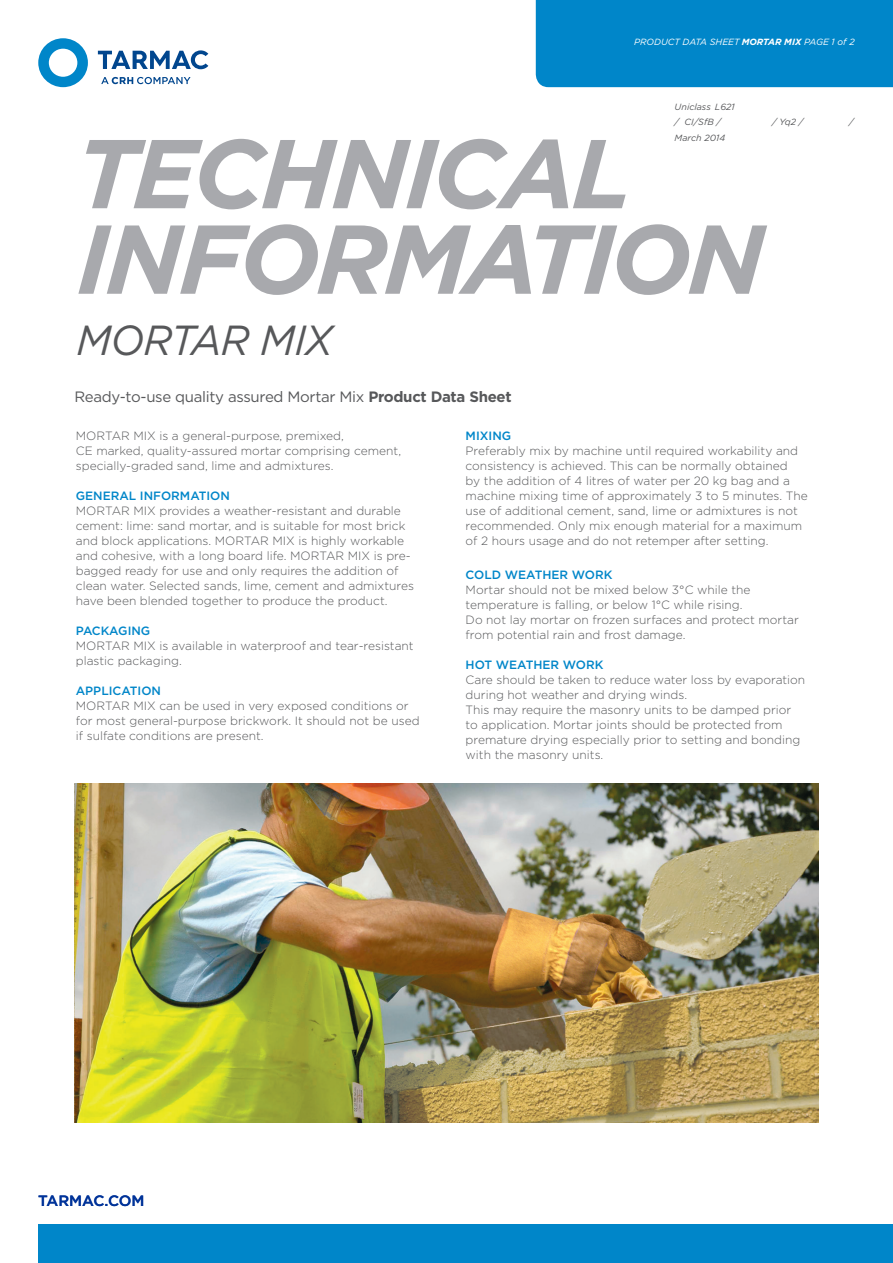
<style>
.page{position:relative;width:893px;height:1263px;background:#fff}
.page>*{position:absolute;margin:0;border:0;box-sizing:border-box;transform-origin:0 0}
.t1{font:italic 700 97.5px "Gotham";letter-spacing:-.04em;color:#a8a9ad}
.t2{font:italic 42px "Gotham";letter-spacing:-.025em;color:#57585a;scale:.96 1}
.t3{font:15px "Gotham";letter-spacing:-.02em;color:#57585a}
.t4{font:500 15px "Gotham";color:#039}
.DS_Intro_body_01{font:300 12px/15px "Gotham";color:#57585a}
.DS_Body_head_01{font:500 12px "Gotham";color:#0086c9}
.t5{font:italic 9px "Gotham";color:#57585a}
.t6{font:italic 9px "Gotham";color:#fff}
.s1{font-weight:700}
</style>
<div class="page">
<div style="left:38px;top:1225px;width:855px;height:38px;background:#0086c9"></div>
<svg style="left:101px;top:77px;width:90px;height:7px"></svg>
<svg style="left:98px;top:50px;width:110px;height:19px"></svg>
<svg style="left:38px;top:38px;width:50px;height:49px"></svg>
<div style="left:536px;top:0;width:357px;height:87px;background:#0086c9"></div>
<img style="left:74px;top:783px;width:745px;height:340px">
<p class="t6" style="left:634px;top:37px;width:222px">PRODUCT DATA SHEET <span class="s1">MORTAR MIX</span> PAGE 1 of 2</p>
<p class="t5" style="left:675px;top:101px;width:62px">Uniclass L621</p>
<p class="t5" style="left:675px;top:116px;width:48px">/ CI/SfB /</p>
<p class="t5" style="left:772px;top:116px;width:33px">/ Yq2 /</p>
<p class="t5" style="left:849px;top:116px;width:6px">/</p>
<p class="t5" style="left:675px;top:132px;width:52px">March 2014</p>
<p class="t1" style="left:77px;top:109px;width:558px">TECHNICAL</p>
<p class="t1" style="left:77px;top:195px;width:689px">INFORMATION</p>
<p class="t2" style="left:77px;top:313px;width:269px">MORTAR MIX</p>
<p class="t3" style="left:74px;top:387px;width:439px">Ready-to-use quality assured Mortar Mix <span class="s1">Product Data Sheet</span></p>
<p class="DS_Intro_body_01" style="left:76px;top:428px;width:269px">MORTAR MIX is a general-purpose, premixed,</p>
<p class="DS_Intro_body_01" style="left:76px;top:443px;width:327px">CE marked, quality-assured mortar comprising cement, specially-graded sand, lime and admixtures.</p>
<p class="DS_Body_head_01" style="left:76px;top:488px;width:156px">GENERAL INFORMATION</p>
<p class="DS_Intro_body_01" style="left:76px;top:503px;width:340px">MORTAR MIX provides a weather-resistant and durable cement: lime: sand mortar, and is suitable for most brick and block applications. MORTAR MIX is highly workable and cohesive, with a long board life. MORTAR MIX is pre&shy;bagged ready for use and only requires the addition of clean water. Selected sands, lime, cement and admixtures have been blended together to produce the product.</p>
<p class="DS_Body_head_01" style="left:76px;top:623px;width:76px">PACKAGING</p>
<p class="DS_Intro_body_01" style="left:76px;top:638px;width:339px">MORTAR MIX is available in waterproof and tear-resistant plastic packaging.</p>
<p class="DS_Body_head_01" style="left:76px;top:683px;width:87px">APPLICATION</p>
<p class="DS_Intro_body_01" style="left:76px;top:698px;width:345px">MORTAR MIX can be used in very exposed conditions or for most general-purpose brickwork. It should not be used if sulfate conditions are present.</p>
<p class="DS_Body_head_01" style="left:466px;top:428px;width:47px">MIXING</p>
<p class="DS_Intro_body_01" style="left:466px;top:443px;width:344px">Preferably mix by machine until required workability and consistency is achieved. This can be normally obtained<br>by the addition of 4 litres of water per 20 kg bag and a machine mixing time of approximately 3 to 5 minutes. The use of additional cement, sand, lime or admixtures is not recommended. Only mix enough material for a maximum of 2 hours usage and do not retemper after setting.</p>
<p class="DS_Body_head_01" style="left:466px;top:567px;width:148px">COLD WEATHER WORK</p>
<p class="DS_Intro_body_01" style="left:466px;top:582px;width:287px">Mortar should not be mixed below 3°C while the temperature is falling, or below 1°C while rising.</p>
<p class="DS_Intro_body_01" style="left:466px;top:612px;width:335px">Do not lay mortar on frozen surfaces and protect mortar from potential rain and frost damage.</p>
<p class="DS_Body_head_01" style="left:466px;top:657px;width:139px">HOT WEATHER WORK</p>
<p class="DS_Intro_body_01" style="left:466px;top:672px;width:341px">Care should be taken to reduce water loss by evaporation during hot weather and drying winds.<br>This may require the masonry units to be damped prior to application. Mortar joints should be protected from premature drying especially prior to setting and bonding with the masonry units.</p>
<p class="t4" style="left:38px;top:1190px;width:108px">TARMAC.COM</p>
</div>
